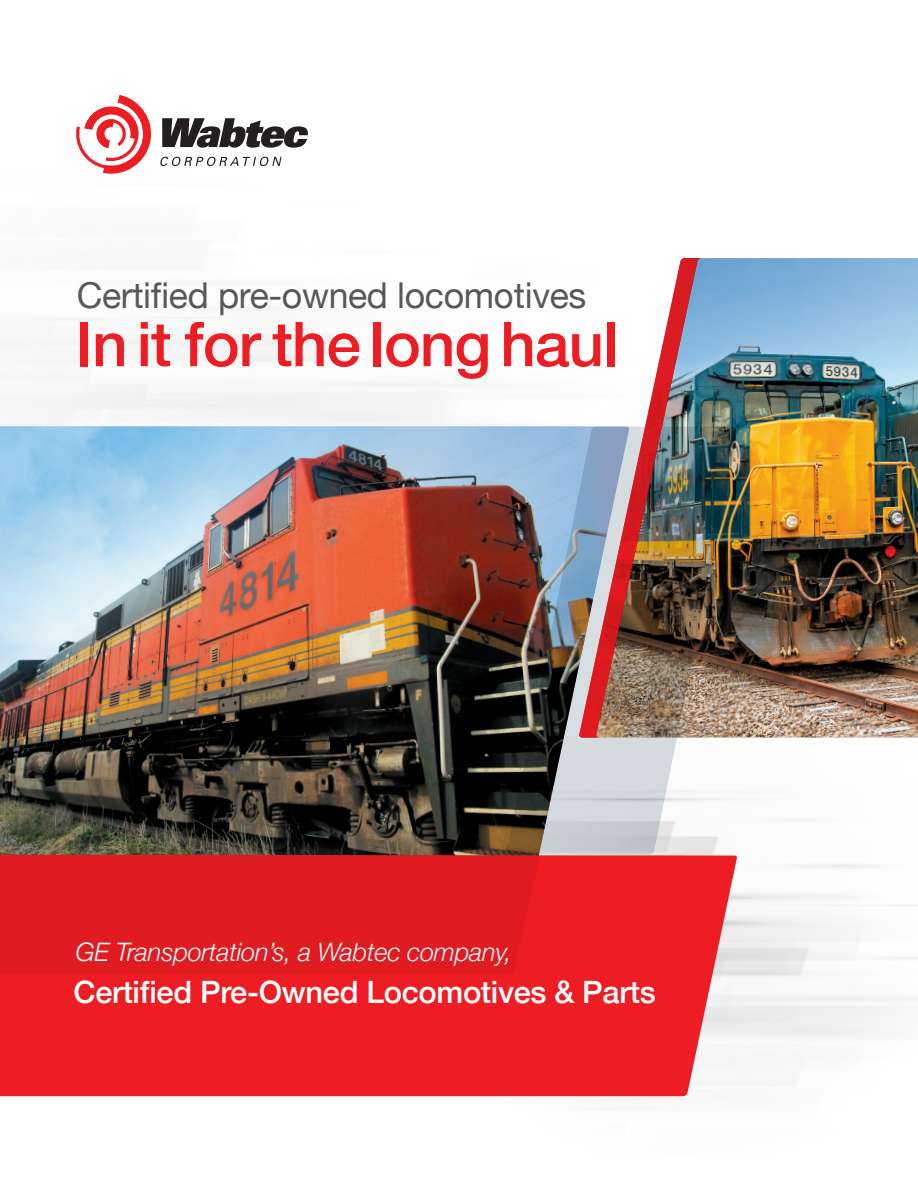
<style>
.page{position:relative;width:918px;height:1188px;background:#fff}
.page>*{position:absolute;margin:0;border:0;box-sizing:border-box;transform-origin:0 0}
.t1{font:500 61.95px "Helvetica Neue";letter-spacing:-.015em;color:#ee1d23}
.t2{font:35.7px "Helvetica Neue";letter-spacing:-.01em;color:#57585a}
.t3{font:500 30.75px "Helvetica Neue";letter-spacing:-.01em;color:#fff}
.t4{font:italic 300 25.5px "Helvetica Neue";letter-spacing:-.01em;color:#fff}
</style>
<div class="page">
<svg style="left:13px;top:283px;width:449px;height:143px"></svg>
<svg style="left:76px;top:95px;width:232px;height:79px"></svg>
<img style="left:0;top:426px;width:507px;height:429px">
<img style="left:773px;top:258px;width:145px;height:479px">
<img style="left:437px;top:427px;width:372px;height:428px">
<svg style="left:0;top:855px;width:774px;height:241px;background:#ee373c"></svg>
<div style="left:0;top:855px;width:556px;height:119px;background:#e01b21"></div>
<img style="left:507px;top:258px;width:266px;height:479px">
<p class="t2" style="left:77px;top:269px;width:511px">Certified pre-owned locomotives</p>
<h1 class="t1" style="left:76px;top:294px;width:544px">In it for the long haul</h1>
<p class="t4" style="left:76px;top:932px;width:437px">GE Transportation’s, a Wabtec company,</p>
<p class="t3" style="left:73px;top:967px;width:584px">Certified Pre-Owned Locomotives &amp; Parts</p>
</div>
